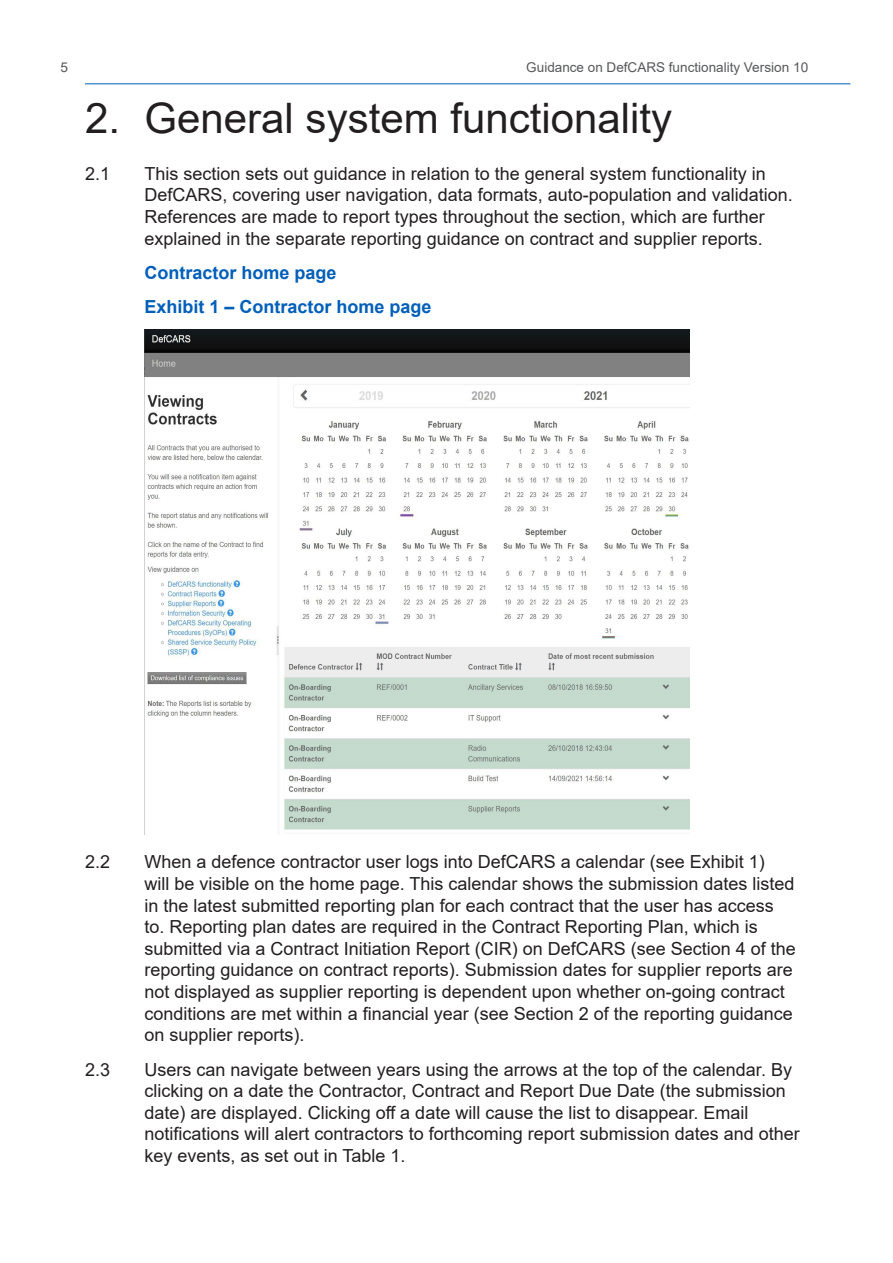
<style>
.page{position:relative;width:893px;height:1263px;background:#fff}
.page>*{position:absolute;margin:0;border:0;box-sizing:border-box;transform-origin:0 0}
.t1{font:42px "Arial";color:#231f20}
.t2{font:18px/21.6px "Arial MT2";color:#231f20}
.t3{font:18px/21.6px "Arial";color:#231f20}
.Heading_-_Para_-_sub{font:700 18px "Arial";color:#005fb9}
.t4{font:13.5px "Arial";color:#57585a}
.s1{font-family:"Arial"}
</style>
<div class="page">
<hr style="left:85px;top:84px;width:765px;height:1px;background:#005fb9">
<img style="left:145px;top:330px;width:544px;height:500px">
<p class="t4" style="left:61px;top:58px;width:9px">5</p>
<p class="t4" style="left:526px;top:58px;width:284px">Guidance on DefCARS functionality Version 10</p>
<p class="t1" style="left:85px;top:89px;width:589px">2. General system functionality</p>
<p class="t3" style="left:85px;top:163px;width:27px">2.1</p>
<p class="t3" style="left:145px;top:163px;width:650px">This section sets out guidance in relation to the general system functionality in DefCARS, covering user navigation, data formats, auto-population and validation.<br>References are made to report types throughout the section, which are further explained in the separate reporting guidance on contract and supplier reports.</p>
<p class="Heading_-_Para_-_sub" style="left:145px;top:260px;width:194px">Contractor home page</p>
<p class="Heading_-_Para_-_sub" style="left:145px;top:294px;width:289px">Exhibit 1 – Contractor home page</p>
<p class="t3" style="left:85px;top:851px;width:27px">2.2</p>
<p class="t2" style="left:145px;top:851px;width:653px">When a defence contractor user logs into DefCARS a calendar (see Exhibit 1)<br><span class="s1">will be visible on the home page. This calendar shows the submission dates listed in the latest submitted reporting plan for each contract that the user has access to. Reporting plan dates are required in the Contract Reporting Plan, which is </span>submitted via a Contract Initiation Report (CIR) on DefCARS (see Section 4 of the reporting guidance on contract reports). Submission dates for supplier reports are <span class="s1">not displayed as supplier reporting is dependent upon whether on-going contract </span>conditions are met within a financial year (see Section 2 of the reporting guidance on supplier reports).</p>
<p class="t3" style="left:85px;top:1058px;width:27px">2.3</p>
<p class="t2" style="left:145px;top:1058px;width:657px"><span class="s1">Users can navigate between years using the arrows at the top of the calendar. By </span>clicking on a date the Contractor, Contract and Report Due Date (the submission date) are displayed. Clicking off a date will cause the list to disappear. Email notifications will alert contractors to forthcoming report submission dates and other <span class="s1">key events, as set out in Table 1.</span></p>
</div>
